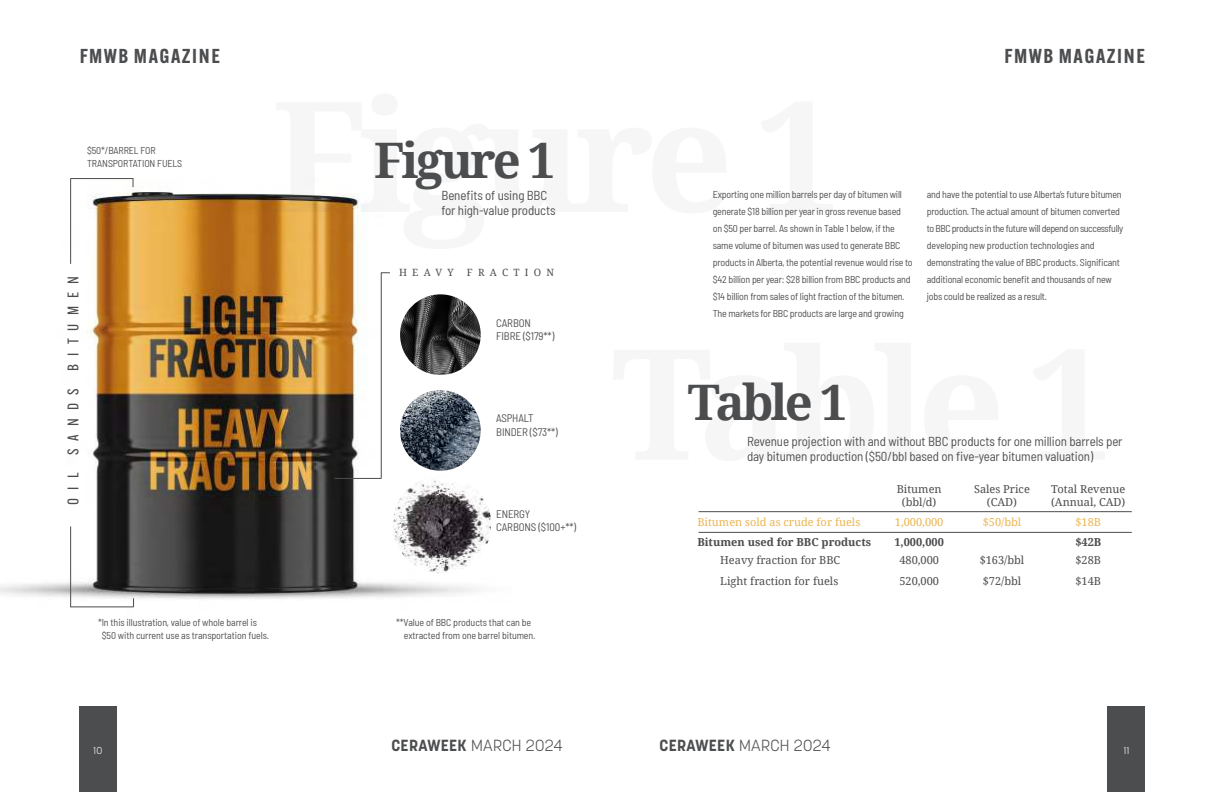
<style>
.page{position:relative;width:1224px;height:792px;background:#fff}
.page>*{position:absolute;margin:0;border:0;box-sizing:border-box;transform-origin:0 0}
.t1{font:700 154px "Droid Serif";letter-spacing:-.06em;color:#4c4d4f}
.t2{font:700 49px "Droid Serif";letter-spacing:-.06em;color:#4c4d4f}
.t3{font:600 19.7px "Alternate Gothic ATF";letter-spacing:.07em;color:#4c4d4f;scale:1.06 1}
.t4{font:300 16px "Korolev";letter-spacing:.02em;color:#4c4d4f}
.t5{font:15px "Alternate Gothic ATF";letter-spacing:.5em;color:#4c4d4f;scale:1.06 1}
.t6{font:semi-condensed 13px/15px "Barlow";letter-spacing:-.01em;color:#515151}
.t7{font:11px/13.2px "Droid Serif";color:#4c4d4f;text-align:center}
.t8{font:semi-condensed 11px/13.2px "Barlow";letter-spacing:-.01em;color:#515151}
.t9{font:11px "Droid Serif";color:#ebb653}
.t10{font:700 11px "Droid Serif";color:#4c4d4f}
.t11{font:semi-condensed 10px/17px "Barlow";letter-spacing:-.02em;color:#515151}
.t12{font:10px "Droid Serif";letter-spacing:.53em;color:#4c4d4f}
.t13{font:300 10px "Korolev";color:#fff}
.s1{font-weight:700}
</style>
<div class="page">
<img style="left:0;top:179px;width:491px;height:429px">
<div style="left:1108px;top:707px;width:37px;height:85px;background:#4c4d4f"></div>
<div style="left:80px;top:707px;width:37px;height:85px;background:#4c4d4f"></div>
<hr style="left:70px;top:179px;width:1px;height:85px;background:#4c4d4f">
<hr style="left:70px;top:526px;width:1px;height:81px;background:#4c4d4f">
<hr style="left:70px;top:178px;width:63px;height:1px;background:#4c4d4f">
<hr style="left:70px;top:607px;width:63px;height:1px;background:#4c4d4f">
<hr style="left:381px;top:273px;width:1px;height:206px;background:#4c4d4f">
<hr style="left:335px;top:478px;width:46px;height:1px;background:#4c4d4f">
<img style="left:400px;top:294px;width:81px;height:81px;border-radius:40px">
<img style="left:400px;top:390px;width:81px;height:81px;border-radius:40px">
<img style="left:393px;top:475px;width:98px;height:99px;border-radius:49px">
<hr style="left:699px;top:511px;width:433px;height:1px;background:#4c4d4f">
<hr style="left:699px;top:532px;width:433px;height:1px;background:#4c4d4f">
<h3 class="t3" style="left:80px;top:48px;width:134px">FMWB MAGAZINE</h3>
<p class="t11" style="left:87px;top:144px;width:97px;line-height:13px">$50*/BARREL FOR<br>TRANSPORTATION FUELS</p>
<h3 class="t5" style="left:65px;top:505px;width:217px;rotate:-90deg">OIL SANDS BITUMEN</h3>
<h3 class="t3" style="left:1005px;top:48px;width:134px">FMWB MAGAZINE</h3>
<h1 class="t1" style="left:272px;top:93px;width:570px">Figure 1</h1>
<h2 class="t2" style="left:374px;top:141px;width:182px">Figure 1</h2>
<p class="t11" style="left:713px;top:186px;width:201px">Exporting one million barrels per day of bitumen will generate $18 billion per year in gross revenue based on $50 per barrel. As shown in Table 1 below, if the same volume of bitumen was used to generate BBC products in Alberta, the potential revenue would rise to $42 billion per year: $28 billion from BBC products and $14 billion from sales of light fraction of the bitumen.<br>The markets for BBC products are large and growing</p>
<p class="t11" style="left:927px;top:186px;width:198px">and have the potential to use Alberta’s future bitumen production. The actual amount of bitumen converted to BBC products in the future will depend on successfully developing new production technologies and demonstrating the value of BBC products. Signi昀椀cant additional economic bene昀椀t and thousands of new jobs could be realized as a result.</p>
<h3 class="t6" style="left:441px;top:187px;width:116px">Bene昀椀ts of using BBC for high-value products</h3>
<p class="t12" style="left:399px;top:269px;width:56px">HEAVY</p>
<p class="t12" style="left:467px;top:269px;width:89px">FRACTION</p>
<p class="t8" style="left:496px;top:317px;width:60px">CARBON<br>FIBRE ($179**)</p>
<h1 class="t1" style="left:612px;top:316px;width:503px">Table 1</h1>
<h2 class="t2" style="left:688px;top:382px;width:161px">Table 1</h2>
<p class="t8" style="left:496px;top:413px;width:63px">ASPHALT<br>BINDER ($73**)</p>
<h3 class="t6" style="left:747px;top:435px;width:377px">Revenue projection with and without BBC products for one million barrels per day bitumen production ($50/bbl based on 昀椀ve-year bitumen valuation)</h3>
<p class="t8" style="left:496px;top:508px;width:81px">ENERGY<br>CARBONS ($100+**)</p>
<p class="t7" style="left:897px;top:483px;width:46px">Bitumen (bbl/d)</p>
<p class="t7" style="left:974px;top:483px;width:57px">Sales Price (CAD)</p>
<p class="t7" style="left:1051px;top:483px;width:76px;text-align:left">Total Revenue (Annual, CAD)</p>
<p class="t9" style="left:697px;top:517px;width:164px">Bitumen sold as crude for fuels</p>
<p class="t9" style="left:895px;top:517px;width:50px">1,000,000</p>
<p class="t9" style="left:983px;top:517px;width:40px">$50/bbl</p>
<p class="t9" style="left:1075px;top:517px;width:27px">$18B</p>
<p class="t10" style="left:697px;top:537px;width:175px">Bitumen used for BBC products</p>
<p class="t10" style="left:894px;top:537px;width:51px">1,000,000</p>
<p class="t10" style="left:1075px;top:537px;width:27px">$42B</p>
<p class="t7" style="left:720px;top:555px;width:122px">Heavy fraction for BBC</p>
<p class="t7" style="left:899px;top:555px;width:41px">480,000</p>
<p class="t7" style="left:980px;top:555px;width:46px">$163/bbl</p>
<p class="t7" style="left:1076px;top:555px;width:27px">$28B</p>
<p class="t7" style="left:720px;top:575px;width:120px">Light fraction for fuels</p>
<p class="t7" style="left:899px;top:575px;width:41px">520,000</p>
<p class="t7" style="left:983px;top:575px;width:40px">$72/bbl</p>
<p class="t7" style="left:1076px;top:575px;width:27px">$14B</p>
<p class="t11" style="left:102px;top:617px;width:169px;line-height:13px;text-indent:-4px">*In this illustration, value of whole barrel is $50 with current use as transportation fuels.</p>
<p class="t11" style="left:404px;top:617px;width:133px;line-height:13px;text-indent:-8px">**Value of BBC products that can be extracted from one barrel bitumen.</p>
<p class="t13" style="left:94px;top:744px;width:10px">10</p>
<h3 class="t4" style="left:391px;top:736px;width:173px"><span class="s1">CERAWEEK</span> MARCH 2024</h3>
<h3 class="t4" style="left:660px;top:736px;width:173px"><span class="s1">CERAWEEK</span> MARCH 2024</h3>
<p class="t13" style="left:1124px;top:744px;width:7px">11</p>
</div>
